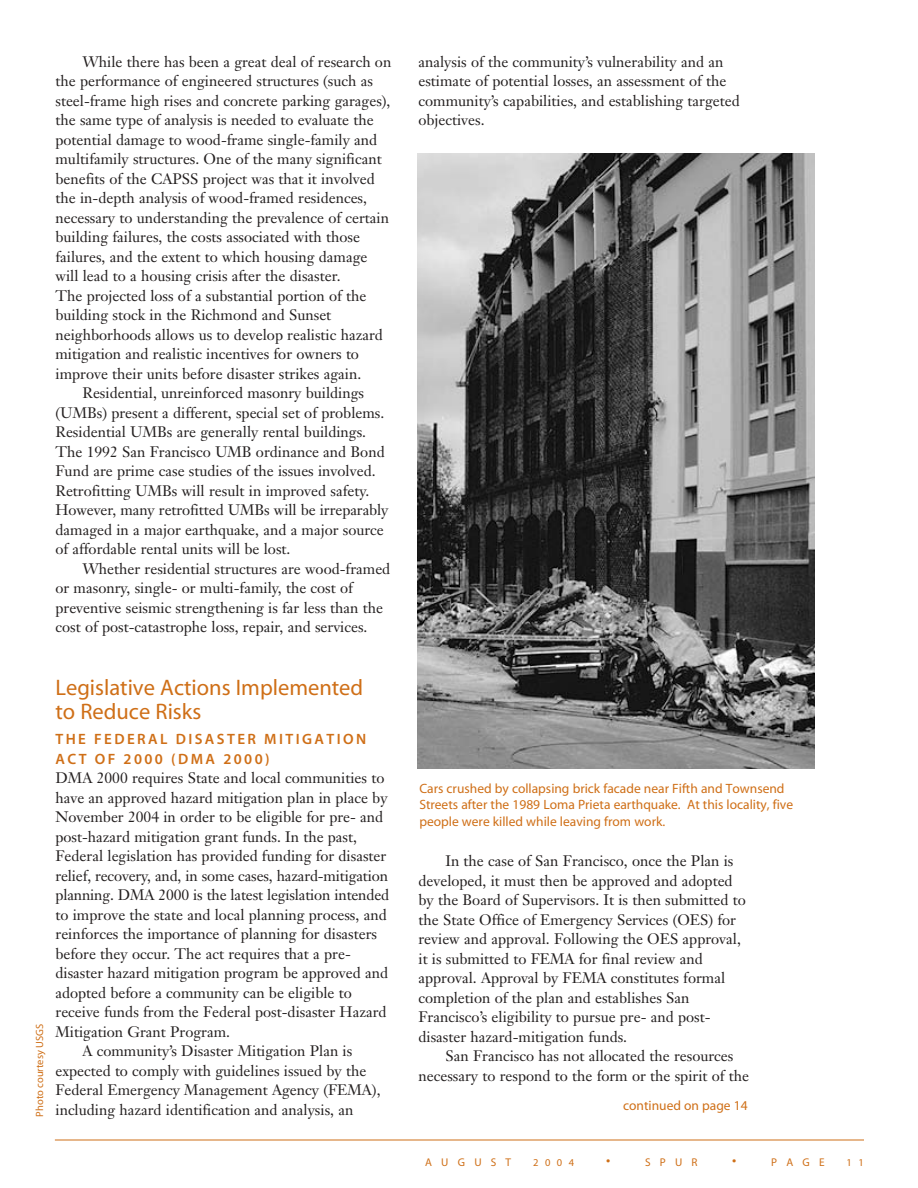
<style>
.page{position:relative;width:918px;height:1188px;background:#fff}
.page>*{position:absolute;margin:0;border:0;box-sizing:border-box;transform-origin:0 0}
.t1{font:22.5px/24px "Myriad";color:#cf6f17}
.t2{font:15px/19.5px "Janson Text";color:#231f1f}
.t3{font:600 15px/19.5px "Myriad";letter-spacing:.16em;color:#cf6f17}
.t4{font:13.5px/16.2px "Myriad";color:#cf6f17}
.t5{font:11.25px "Myriad";letter-spacing:.82em;color:#cf6f17}
.t6{font:10.5px "Myriad";color:#cf6f17}
.s1{font-size:15px}
</style>
<div class="page">
<hr style="left:55px;top:1140px;width:809px;height:1px;background:#cf6f17">
<img style="left:417px;top:153px;width:398px;height:616px">
<p class="t2" style="left:82px;top:53px;width:310px">While there has been a great deal of research on</p>
<p class="t2" style="left:56px;top:73px;width:319px">the performance of engineered structures (such as</p>
<p class="t2" style="left:56px;top:92px;width:337px">steel-frame high rises and concrete parking garages),</p>
<p class="t2" style="left:56px;top:112px;width:320px">the same type of analysis is needed to evaluate the</p>
<p class="t2" style="left:56px;top:131px;width:323px">potential damage to wood-frame single-family and</p>
<p class="t2" style="left:56px;top:151px;width:328px">multifamily structures. One of the many significant</p>
<p class="t2" style="left:56px;top:170px;width:321px">benefits of the CAPSS project was that it involved</p>
<p class="t2" style="left:56px;top:190px;width:313px">the in-depth analysis of wood-framed residences,</p>
<p class="t2" style="left:56px;top:209px;width:335px">necessary to understanding the prevalence of certain</p>
<p class="t2" style="left:56px;top:229px;width:306px">building failures, the costs associated with those</p>
<p class="t2" style="left:56px;top:248px;width:313px">failures, and the extent to which housing damage</p>
<p class="t2" style="left:56px;top:268px;width:287px">will lead to a housing crisis after the disaster.</p>
<p class="t2" style="left:56px;top:287px;width:312px">The projected loss of a substantial portion of the</p>
<p class="t2" style="left:56px;top:307px;width:277px">building stock in the Richmond and Sunset</p>
<p class="t2" style="left:56px;top:326px;width:329px">neighborhoods allows us to develop realistic hazard</p>
<p class="t2" style="left:56px;top:346px;width:305px">mitigation and realistic incentives for owners to</p>
<p class="t2" style="left:56px;top:365px;width:307px">improve their units before disaster strikes again.</p>
<p class="t2" style="left:82px;top:385px;width:283px">Residential, unreinforced masonry buildings</p>
<p class="t2" style="left:56px;top:404px;width:330px">(UMBs) present a different, special set of problems.</p>
<p class="t2" style="left:56px;top:424px;width:312px">Residential UMBs are generally rental buildings.</p>
<p class="t2" style="left:56px;top:443px;width:331px">The 1992 San Francisco UMB ordinance and Bond</p>
<p class="t2" style="left:56px;top:463px;width:322px">Fund are prime case studies of the issues involved.</p>
<p class="t2" style="left:56px;top:482px;width:315px">Retrofitting UMBs will result in improved safety.</p>
<p class="t2" style="left:56px;top:502px;width:335px">However, many retrofitted UMBs will be irreparably</p>
<p class="t2" style="left:56px;top:521px;width:330px">damaged in a major earthquake, and a major source</p>
<p class="t2" style="left:56px;top:541px;width:236px">of affordable rental units will be lost.</p>
<p class="t2" style="left:82px;top:560px;width:309px">Whether residential structures are wood-framed</p>
<p class="t2" style="left:56px;top:580px;width:299px">or masonry, single- or multi-family, the cost of</p>
<p class="t2" style="left:56px;top:599px;width:329px">preventive seismic strengthening is far less than the</p>
<p class="t2" style="left:56px;top:619px;width:314px">cost of post-catastrophe loss, repair, and services.</p>
<p class="t6" style="left:36px;top:1117px;width:94px;rotate:-90deg">Photo courtesy USGS</p>
<h1 class="t1" style="left:56px;top:678px;width:309px">Legislative Actions Implemented to Reduce Risks</h1>
<p class="t3" style="left:56px;top:731px;width:312px">THE FEDERAL DISASTER MITIGATION<br>ACT OF 2000 (DMA 2000)</p>
<p class="t2" style="left:56px;top:770px;width:330px">DMA 2000 requires State and local communities to</p>
<p class="t2" style="left:56px;top:789px;width:334px">have an approved hazard mitigation plan in place by</p>
<p class="t2" style="left:56px;top:809px;width:329px">November 2004 in order to be eligible for pre- and</p>
<p class="t2" style="left:56px;top:828px;width:303px">post-hazard mitigation grant funds. In the past,</p>
<p class="t2" style="left:56px;top:848px;width:332px">Federal legislation has provided funding for disaster</p>
<p class="t2" style="left:56px;top:867px;width:334px">relief, recovery, and, in some cases, hazard-mitigation</p>
<p class="t2" style="left:56px;top:887px;width:335px">planning. DMA 2000 is the latest legislation intended</p>
<p class="t2" style="left:56px;top:906px;width:333px">to improve the state and local planning process, and</p>
<p class="t2" style="left:56px;top:926px;width:323px">reinforces the importance of planning for disasters</p>
<p class="t2" style="left:56px;top:945px;width:297px">before they occur. The act requires that a pre-</p>
<p class="t2" style="left:56px;top:965px;width:334px">disaster hazard mitigation program be approved and</p>
<p class="t2" style="left:56px;top:984px;width:298px">adopted before a community can be eligible to</p>
<p class="t2" style="left:56px;top:1004px;width:333px">receive funds from the Federal post-disaster Hazard</p>
<p class="t2" style="left:56px;top:1023px;width:176px">Mitigation Grant Program.</p>
<p class="t2" style="left:82px;top:1043px;width:271px">A community’s Disaster Mitigation Plan is</p>
<p class="t2" style="left:56px;top:1062px;width:312px">expected to comply with guidelines issued by the</p>
<p class="t2" style="left:56px;top:1082px;width:327px">Federal Emergency Management Agency (FEMA),</p>
<p class="t2" style="left:56px;top:1101px;width:299px">including hazard identification and analysis, an</p>
<p class="t2" style="left:418px;top:53px;width:323px">analysis of the community’s vulnerability and an estimate of potential losses, an assessment of the community’s capabilities, and establishing targeted objectives.</p>
<p class="t4" style="left:419px;top:782px;width:375px">Cars crushed by collapsing brick facade near Fifth and Townsend<br>Streets after the 1989 Loma Prieta earthquake. At this locality, five people were killed while leaving from work.</p>
<p class="t2" style="left:418px;top:853px;width:329px;text-indent:27px">In the case of San Francisco, once the Plan is developed, it must then be approved and adopted by the Board of Supervisors. It is then submitted to the State Office of Emergency Services (OES) for review and approval. Following the OES approval, it is submitted to FEMA for final review and approval. Approval by FEMA constitutes formal completion of the plan and establishes San Francisco’s eligibility to pursue pre- and post&shy;disaster hazard-mitigation funds.</p>
<p class="t2" style="left:418px;top:1048px;width:332px;text-indent:27px">San Francisco has not allocated the resources necessary to respond to the form or the spirit of the</p>
<p class="t4" style="left:623px;top:1099px;width:126px">continued on page 14</p>
<p class="t5" style="left:425px;top:1158px;width:88px">AUGUST</p>
<p class="t6" style="left:533px;top:1159px;width:42px">2004</p>
<p class="t5" style="left:606px;top:1158px;width:93px"><span class="s1">•</span> SPUR</p>
<p class="t5" style="left:732px;top:1158px;width:94px"><span class="s1">•</span> PAGE</p>
<p class="t6" style="left:847px;top:1159px;width:19px">1 1</p>
</div>
